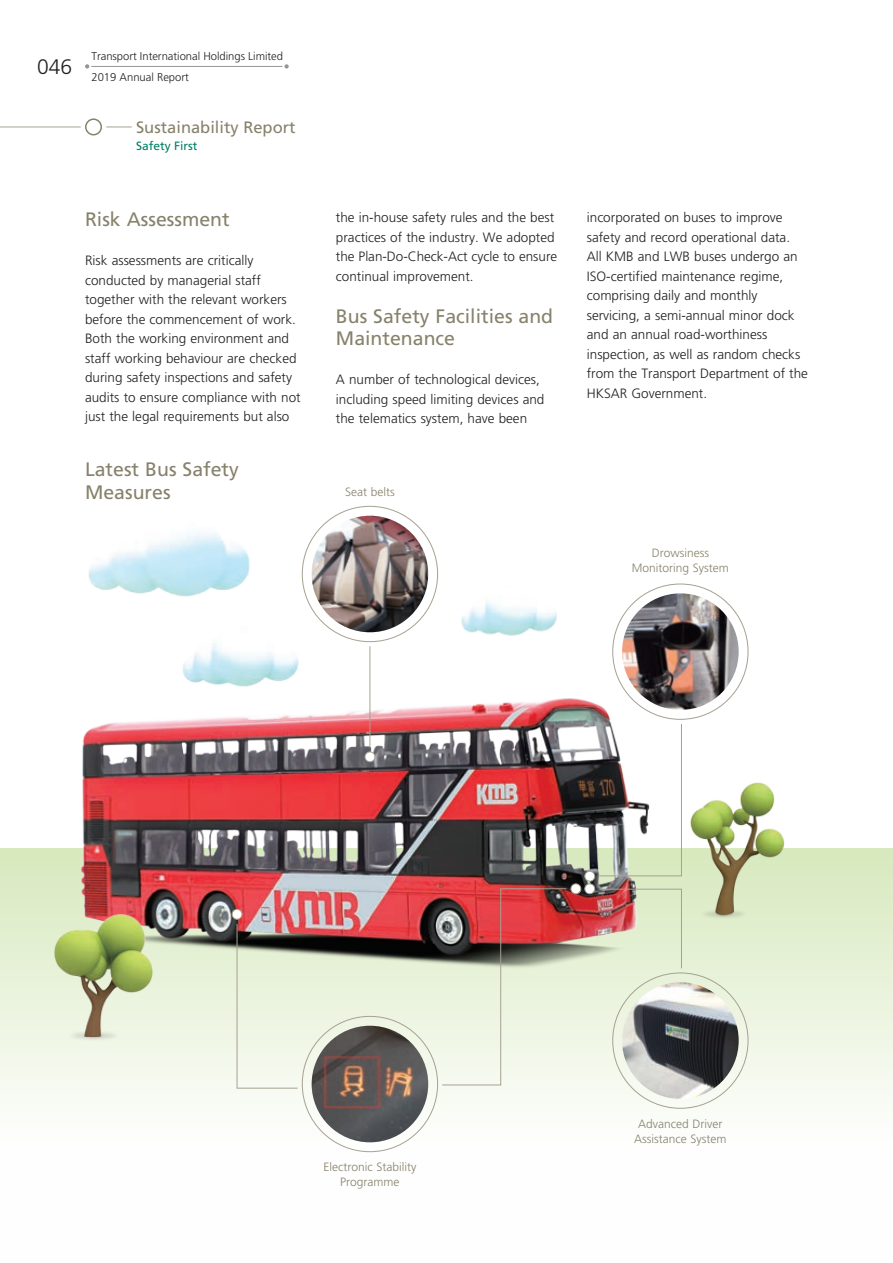
<style>
.page{position:relative;width:893px;height:1263px;background:#fff}
.page>*{position:absolute;margin:0;border:0;box-sizing:border-box;transform-origin:0 0}
.t1{font:300 21px "Frutiger LT Std";color:#231f20}
.t2{font:19.5px/22.5px "Frutiger LT Std";color:#87826c}
.t3{font:16.5px "Frutiger LT Std";color:#87826c}
.t4{font:300 13.5px/19.5px "Frutiger LT Std";color:#231f20}
.t5{font:300 12px/15px "Frutiger LT Std";color:#87826c;text-align:center}
.t6{font:12px "Frutiger LT Std";color:#008065}
.t7{font:300 11.25px/21.6px "Frutiger LT Std";color:#231f20}
</style>
<div class="page">
<svg style="left:284px;top:64px;width:5px;height:5px"></svg>
<svg style="left:85px;top:64px;width:4px;height:5px"></svg>
<hr style="left:91px;top:66px;width:191px;height:1px;background:#939598">
<div style="left:85px;top:118px;width:17px;height:17px;border:2px solid #87826c;border-radius:50%"></div>
<hr style="left:0;top:127px;width:81px;height:1px;background:#a6a191">
<svg style="left:106px;top:127px;width:26px;height:1px"></svg>
<div style="left:0;top:848px;width:893px;height:415px;background:linear-gradient(to bottom,#daeac2,#fff)"></div>
<img style="left:51px;top:682px;width:608px;height:302px">
<img style="left:312px;top:1026px;width:116px;height:116px;border-radius:58px">
<img style="left:622px;top:982px;width:117px;height:117px;border-radius:58px">
<img style="left:622px;top:593px;width:117px;height:117px;border-radius:58px">
<svg style="left:599px;top:723px;width:83px;height:154px"></svg>
<div style="left:585px;top:871px;width:10px;height:10px;background:#fff;border-radius:50%"></div>
<div style="left:584px;top:871px;width:11px;height:10px;border:1px solid #a6a191;border-radius:50%"></div>
<img style="left:88px;top:532px;width:162px;height:65px">
<img style="left:461px;top:601px;width:96px;height:35px">
<div style="left:585px;top:884px;width:10px;height:10px;background:#fff;border-radius:50%"></div>
<div style="left:584px;top:883px;width:11px;height:11px;border:1px solid #a6a191;border-radius:50%"></div>
<img style="left:599px;top:888px;width:83px;height:81px">
<svg style="left:441px;top:888px;width:126px;height:198px;background:#d1b2a7"></svg>
<div style="left:571px;top:884px;width:10px;height:10px;background:#fff;border-radius:50%"></div>
<div style="left:571px;top:883px;width:10px;height:11px;border:1px solid #a6a191;border-radius:50%"></div>
<img style="left:695px;top:917px;width:59px;height:5px">
<img style="left:672px;top:770px;width:122px;height:147px">
<img style="left:61px;top:1037px;width:66px;height:6px">
<img style="left:47px;top:914px;width:115px;height:123px">
<img style="left:312px;top:516px;width:116px;height:116px;border-radius:58px">
<div style="left:365px;top:752px;width:10px;height:10px;background:#fff;border-radius:50%"></div>
<div style="left:365px;top:751px;width:10px;height:11px;border:1px solid #a6a191;border-radius:50%"></div>
<hr style="left:370px;top:646px;width:1px;height:101px;background:#a6a191">
<img style="left:171px;top:643px;width:135px;height:62px">
<svg style="left:236px;top:923px;width:62px;height:166px;background:#d6d9c9"></svg>
<div style="left:232px;top:909px;width:10px;height:10px;background:#fff;border-radius:50%"></div>
<div style="left:232px;top:909px;width:10px;height:10px;border:1px solid #a6a191;border-radius:50%"></div>
<h1 class="t1" style="left:37px;top:55px;width:37px">046</h1>
<p class="t7" style="left:91px;top:45px;width:193px">Transport International Holdings Limited<br>2019 Annual Report</p>
<p class="t3" style="left:136px;top:117px;width:161px">Sustainability Report</p>
<p class="t6" style="left:136px;top:138px;width:63px">Safety First</p>
<h2 class="t2" style="left:85px;top:208px;width:146px">Risk Assessment</h2>
<p class="t4" style="left:85px;top:251px;width:217px">Risk assessments are critically conducted by managerial staff together with the relevant workers before the commencement of work.<br>Both the working environment and staff working behaviour are checked during safety inspections and safety audits to ensure compliance with not just the legal requirements but also</p>
<h2 class="t2" style="left:85px;top:458px;width:155px">Latest Bus Safety<br>Measures</h2>
<p class="t4" style="left:336px;top:208px;width:223px">the in-house safety rules and the best practices of the industry. We adopted the Plan-Do-Check-Act cycle to ensure continual improvement.</p>
<h2 class="t2" style="left:336px;top:305px;width:219px">Bus Safety Facilities and<br>Maintenance</h2>
<p class="t4" style="left:336px;top:370px;width:210px">A number of technological devices, including speed limiting devices and the telematics system, have been</p>
<p class="t5" style="left:345px;top:484px;width:51px">Seat belts</p>
<p class="t4" style="left:587px;top:208px;width:223px">incorporated on buses to improve safety and record operational data.<br>All KMB and LWB buses undergo an<br>ISO-certified maintenance regime, comprising daily and monthly servicing, a semi-annual minor dock and an annual road-worthiness inspection, as well as random checks from the Transport Department of the<br>HKSAR Government.</p>
<p class="t5" style="left:632px;top:546px;width:99px">Drowsiness<br>Monitoring System</p>
<p class="t5" style="left:323px;top:1160px;width:94px">Electronic Stability<br>Programme</p>
<p class="t5" style="left:634px;top:1116px;width:94px">Advanced Driver<br>Assistance System</p>
</div>
